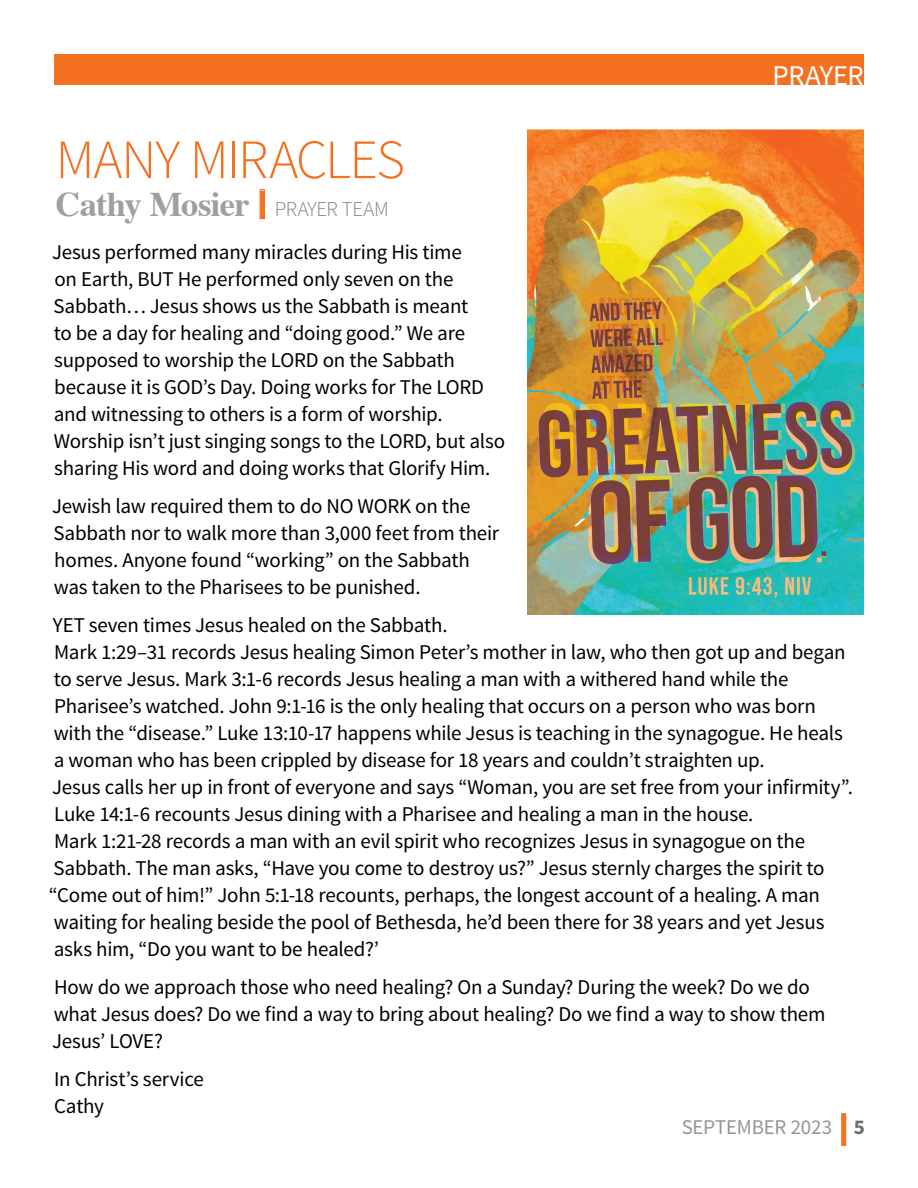
<style>
.page{position:relative;width:918px;height:1188px;background:#fff}
.page>*{position:absolute;margin:0;border:0;box-sizing:border-box;transform-origin:0 0}
.t1{font:300 55.5px "Source Sans Pro";letter-spacing:-.025em;color:#f37121}
.t2{font:700 34.5px "Times";letter-spacing:-.02em;color:#9d9fa2}
.t3{font:28.5px "Source Sans Pro";letter-spacing:-.02em;color:#fff}
.t4{font:21px/27px "Source Sans Pro";letter-spacing:-.01em;color:#000}
.t5{font:21px "Source Sans Pro";letter-spacing:-.01em;color:#939598}
.s1{font-size:42px;color:#f37121}
.s2{font-family:"Source Sans Pro";font-weight:300;font-size:21px;color:#808285}
.s3{font-weight:700;font-size:29.85px;color:#f37121}
.s4{font-weight:700;color:#6d6e71}
</style>
<div class="page">
<div style="left:54px;top:54px;width:810px;height:31px;background:#f37121"></div>
<img style="left:528px;top:129px;width:336px;height:486px">
<h1 class="t1" style="left:56px;top:126px;width:351px">MANY MIRACLES</h1>
<h2 class="t2" style="left:56px;top:171px;width:335px">Cathy Mosier <span class="s1">|</span> <span class="s2">PRAYER TEAM</span></h2>
<h3 class="t3" style="left:773px;top:58px;width:93px">PRAYER</h3>
<p class="t4" style="left:52px;top:239px;width:455px">Jesus performed many miracles during His time<br>on Earth, BUT He performed only seven on the Sabbath… Jesus shows us the Sabbath is meant<br>to be a day for healing and “doing good.” We are supposed to worship the LORD on the Sabbath because it is GOD’s Day. Doing works for The LORD and witnessing to others is a form of worship.<br>Worship isn’t just singing songs to the LORD, but also sharing His word and doing works that Glorify Him.</p>
<p class="t4" style="left:52px;top:493px;width:449px">Jewish law required them to do NO WORK on the Sabbath nor to walk more than 3,000 feet from their homes. Anyone found “working” on the Sabbath was taken to the Pharisees to be punished.</p>
<p class="t4" style="left:49px;top:612px;width:806px">YET seven times Jesus healed on the Sabbath.<br>Mark 1:29–31 records Jesus healing Simon Peter’s mother in law, who then got up and began to serve Jesus. Mark 3:1-6 records Jesus healing a man with a withered hand while the Pharisee’s watched. John 9:1-16 is the only healing that occurs on a person who was born with the “disease.” Luke 13:10-17 happens while Jesus is teaching in the synagogue. He heals a woman who has been crippled by disease for 18 years and couldn’t straighten up.<br>Jesus calls her up in front of everyone and says “Woman, you are set free from your infirmity”.<br>Luke 14:1-6 recounts Jesus dining with a Pharisee and healing a man in the house.<br>Mark 1:21-28 records a man with an evil spirit who recognizes Jesus in synagogue on the Sabbath. The man asks, “Have you come to destroy us?” Jesus sternly charges the spirit to “Come out of him!” John 5:1-18 recounts, perhaps, the longest account of a healing. A man waiting for healing beside the pool of Bethesda, he’d been there for 38 years and yet Jesus asks him, “Do you want to be healed?’</p>
<p class="t4" style="left:52px;top:974px;width:775px">How do we approach those who need healing? On a Sunday? During the week? Do we do what Jesus does? Do we find a way to bring about healing? Do we find a way to show them<br>Jesus’ LOVE?</p>
<p class="t4" style="left:54px;top:1065px;width:151px">In Christ’s service<br>Cathy</p>
<p class="t5" style="left:682px;top:1114px;width:185px">SEPTEMBER 2023 <span class="s3">|</span> <span class="s4">5</span></p>
</div>
